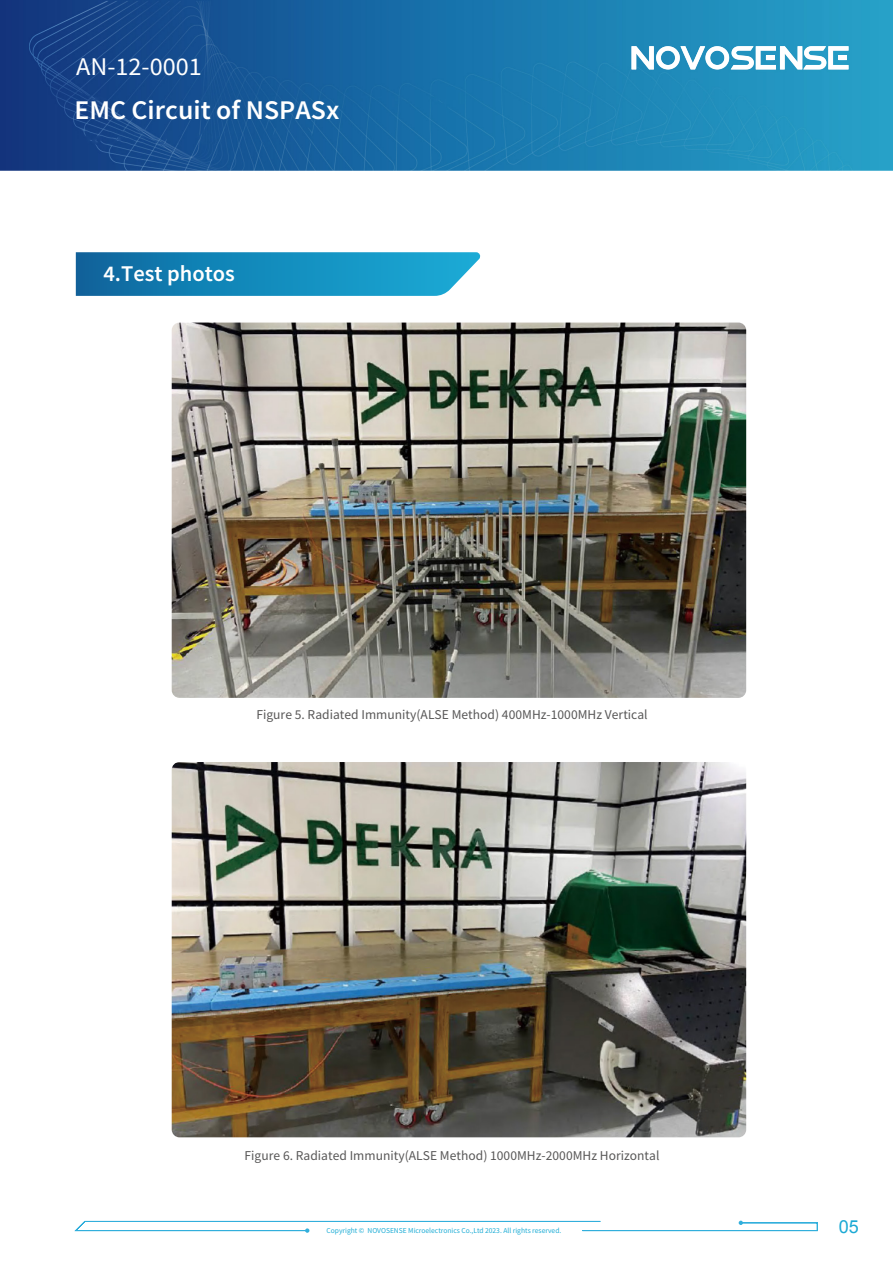
<style>
.page{position:relative;width:893px;height:1263px;background:#fff}
.page>*{position:absolute;margin:0;border:0;box-sizing:border-box;transform-origin:0 0}
.t1{font:600 27px "Source Sans Pro";color:#fff}
.t2{font:25.5px "Source Sans Pro";color:#fff}
.t3{font:600 22.5px "Source Sans Pro";color:#fff}
.t4{font:18px "Arial";color:#1ca9d4}
.t5{font:13.5px "Source Sans Pro";color:#585757}
.t6{font:7.5px "Source Sans Pro";color:#1eadd6}
</style>
<div class="page">
<img style="left:0;top:0;width:893px;height:170px">
<svg style="left:76px;top:252px;width:405px;height:44px;background:#1f8fbe"></svg>
<svg style="left:632px;top:46px;width:216px;height:23px"></svg>
<img style="left:172px;top:323px;width:574px;height:375px">
<img style="left:172px;top:762px;width:574px;height:375px">
<svg style="left:74px;top:1221px;width:744px;height:12px"></svg>
<h2 class="t2" style="left:76px;top:51px;width:127px">AN-12-0001</h2>
<h1 class="t1" style="left:74px;top:92px;width:266px">EMC Circuit of NSPASx</h1>
<h3 class="t3" style="left:103px;top:258px;width:133px">4.Test photos</h3>
<p class="t5" style="left:256px;top:706px;width:393px">Figure 5. Radiated Immunity(ALSE Method) 400MHz-1000MHz Vertical</p>
<p class="t5" style="left:245px;top:1147px;width:416px">Figure 6. Radiated Immunity(ALSE Method) 1000MHz-2000MHz Horizontal</p>
<p class="t6" style="left:327px;top:1226px;width:236px">Copyright © NOVOSENSE Microelectronics Co.,Ltd 2023. All rights reserved.</p>
<h3 class="t4" style="left:839px;top:1215px;width:22px">05</h3>
</div>
